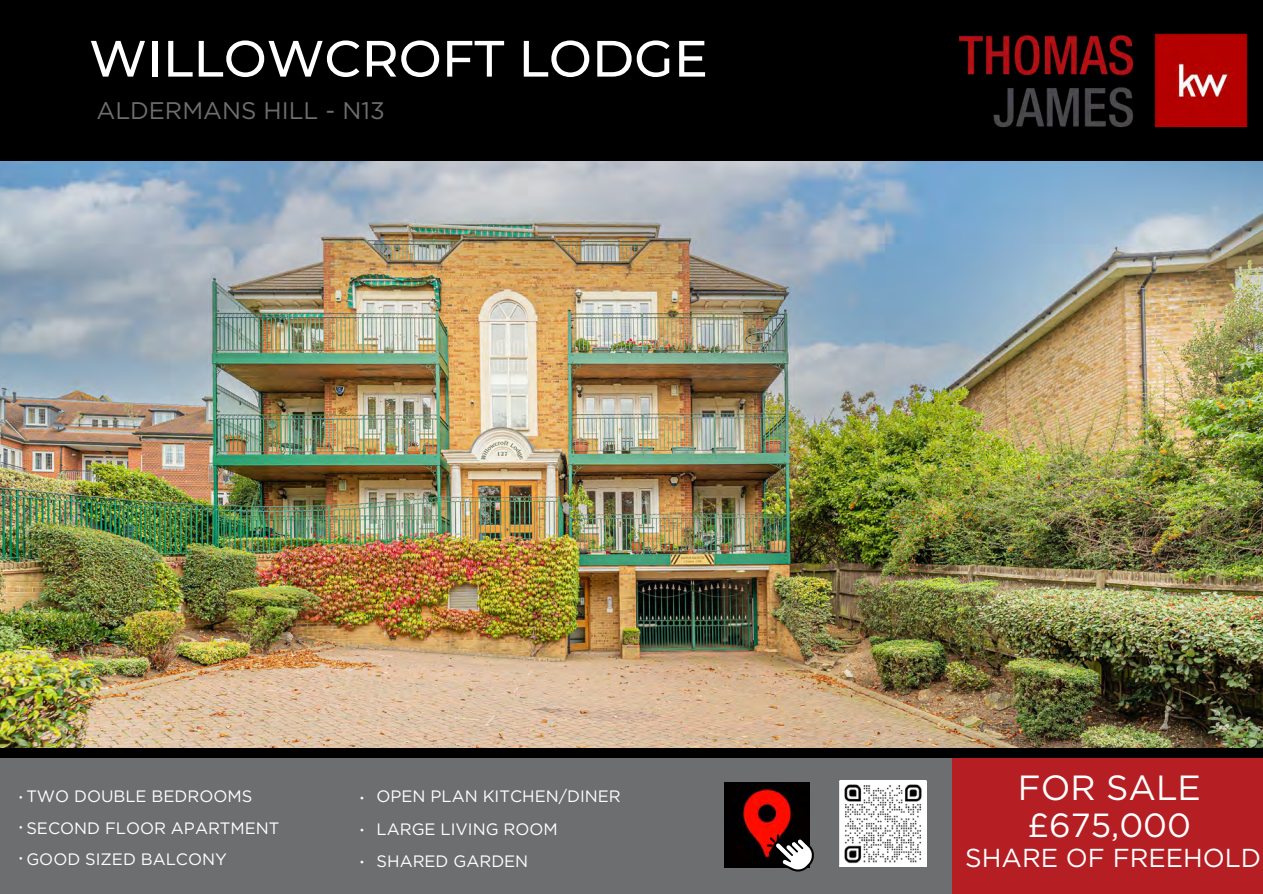
<style>
.page{position:relative;width:1263px;height:894px;background:#fff}
.page>*{position:absolute;margin:0;border:0;box-sizing:border-box;transform-origin:0 0}
.t1{font:500 51px "Montserrat";letter-spacing:.005em;color:#fff}
.t2{font:34.95px "Gotham";color:#fff}
.t3{font:33.45px "Gotham";color:#fff}
.t4{font:25.95px "Gotham";color:#fff}
.t5{font:24px "Gotham";color:#6d6e70}
.t6{font:17.55px/32.2px "Montserrat";color:#fff;text-align:justify}
.t7{font:16.5px/30px "Gotham";color:#fff}
.s1{font-family:"Montserrat"}
</style>
<div class="page">
<div style="left:0;top:0;width:1262px;height:162px;background:#000"></div>
<img style="left:0;top:162px;width:1263px;height:658px">
<div style="left:0;top:748px;width:1262px;height:145px;background:#000"></div>
<div style="left:952px;top:758px;width:310px;height:135px;background:#b51f24"></div>
<div style="left:0;top:758px;width:952px;height:135px;background:#6d6e70"></div>
<img style="left:724px;top:782px;width:85px;height:85px">
<svg style="left:839px;top:780px;width:88px;height:86px"></svg>
<img style="left:959px;top:33px;width:289px;height:95px">
<img style="left:840px;top:780px;width:86px;height:86px">
<svg style="left:767px;top:834px;width:47px;height:37px;background:#736262"></svg>
<p class="t1" style="left:89px;top:27px;width:620px">WILLOWCROFT LODGE</p>
<p class="t5" style="left:96px;top:96px;width:290px">ALDERMANS HILL - N13</p>
<p class="t7" style="left:19px;top:781px;width:235px"><span class="s1">•</span> TWO DOUBLE BEDROOMS <span class="s1">•<br>•</span></p>
<p class="t6" style="left:360px;top:780px;width:7px">• • •</p>
<p class="t7" style="left:26px;top:812px;width:255px">SECOND FLOOR APARTMENT</p>
<p class="t7" style="left:26px;top:844px;width:202px">GOOD SIZED BALCONY</p>
<p class="t7" style="left:377px;top:780px;width:246px">OPEN PLAN KITCHEN/DINER</p>
<p class="t7" style="left:377px;top:813px;width:183px">LARGE LIVING ROOM</p>
<p class="t7" style="left:377px;top:845px;width:153px">SHARED GARDEN</p>
<p class="t2" style="left:1018px;top:766px;width:185px">FOR SALE</p>
<p class="t3" style="left:1028px;top:804px;width:165px">£675,000</p>
<p class="t4" style="left:965px;top:841px;width:297px">SHARE OF FREEHOLD</p>
</div>
